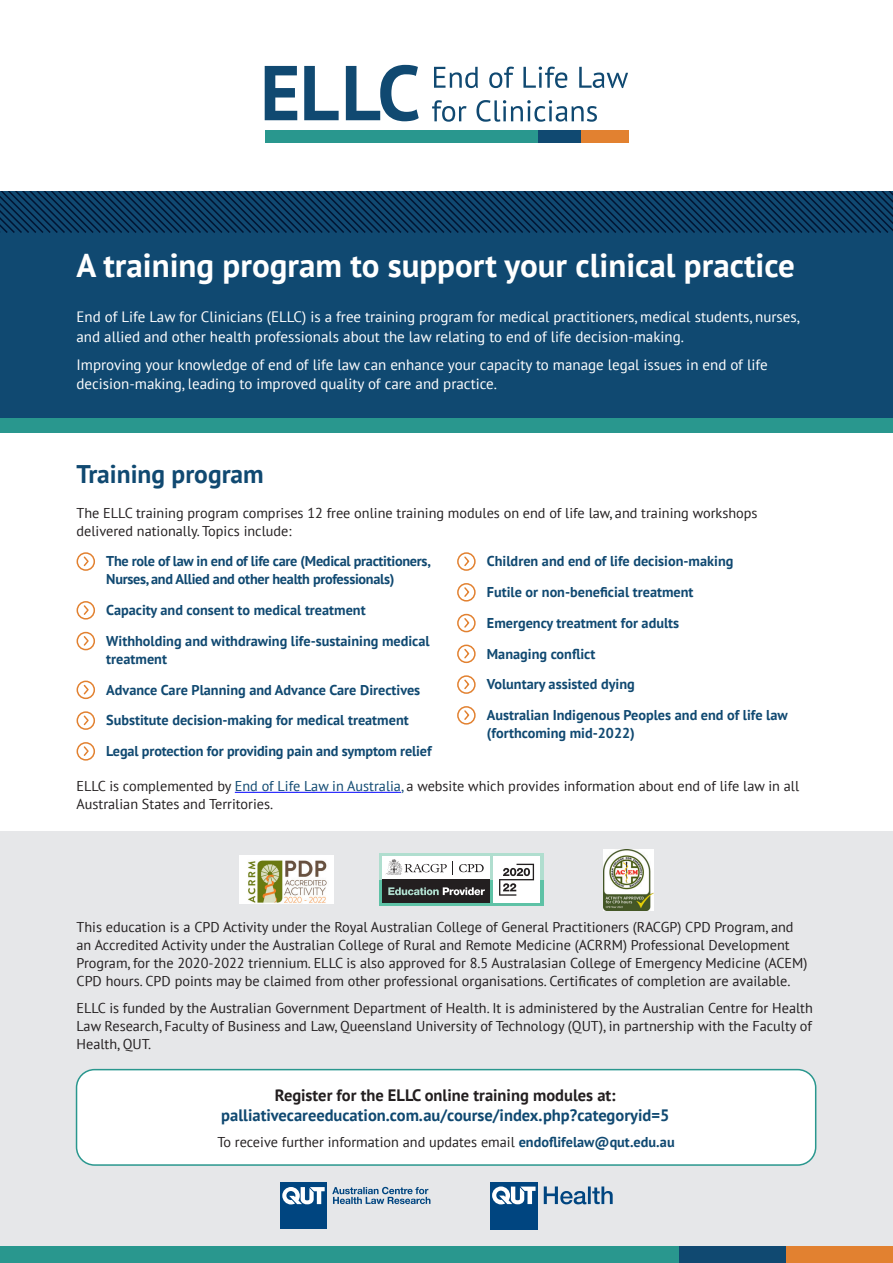
<style>
.page{position:relative;width:893px;height:1263px;background:#fff}
.page>*{position:absolute;margin:0;border:0;box-sizing:border-box;transform-origin:0 0}
.Body{font:700 33px "PT Sans";color:#fff}
.Body-2{font:700 25.5px "PT Sans";color:#104971}
.Body-3{font:700 16.5px/19.5px "PT Sans";color:#104971;text-align:center}
.Body-4{font:15px/19.5px "PT Sans";color:#fff}
.Body-5{font:14.25px/18px "PT Sans";color:#231f20}
.Learning{font:700 14.25px/18px "PT Sans";color:#104971}
.Learning-2{font:700 14.25px/18px "PT Sans";letter-spacing:-.02em;color:#104971}
.s1{color:#104971}
.s2{color:#231f20}
.s3{font-weight:700;color:#104971}
</style>
<div class="page">
<div style="left:0;top:191px;width:893px;height:241px;background:#104971"></div>
<svg style="left:0;top:191px;width:893px;height:42px"></svg>
<svg style="left:432px;top:100px;width:165px;height:22px"></svg>
<svg style="left:434px;top:67px;width:194px;height:21px"></svg>
<svg style="left:265px;top:65px;width:154px;height:56px"></svg>
<div style="left:265px;top:130px;width:273px;height:12px;background:#29978e"></div>
<div style="left:538px;top:130px;width:43px;height:12px;background:#104971"></div>
<div style="left:581px;top:130px;width:47px;height:12px;background:#e28130"></div>
<div style="left:0;top:418px;width:893px;height:14px;background:#29978e"></div>
<svg style="left:83px;top:556px;width:6px;height:11px"></svg>
<div style="left:77px;top:552px;width:18px;height:19px;border:2px solid #e28130;border-radius:50%"></div>
<svg style="left:83px;top:605px;width:6px;height:10px"></svg>
<div style="left:77px;top:601px;width:18px;height:19px;border:2px solid #e28130;border-radius:50%"></div>
<svg style="left:83px;top:636px;width:6px;height:10px"></svg>
<div style="left:77px;top:632px;width:18px;height:18px;border:2px solid #e28130;border-radius:50%"></div>
<svg style="left:83px;top:684px;width:6px;height:11px"></svg>
<div style="left:77px;top:681px;width:18px;height:18px;border:2px solid #e28130;border-radius:50%"></div>
<svg style="left:83px;top:715px;width:6px;height:11px"></svg>
<div style="left:77px;top:711px;width:18px;height:19px;border:2px solid #e28130;border-radius:50%"></div>
<svg style="left:83px;top:746px;width:6px;height:10px"></svg>
<div style="left:77px;top:742px;width:18px;height:19px;border:2px solid #e28130;border-radius:50%"></div>
<svg style="left:464px;top:556px;width:6px;height:10px"></svg>
<div style="left:457px;top:552px;width:19px;height:19px;border:2px solid #e28130;border-radius:50%"></div>
<svg style="left:464px;top:587px;width:6px;height:10px"></svg>
<div style="left:457px;top:583px;width:19px;height:19px;border:2px solid #e28130;border-radius:50%"></div>
<svg style="left:464px;top:618px;width:6px;height:10px"></svg>
<div style="left:457px;top:614px;width:19px;height:18px;border:2px solid #e28130;border-radius:50%"></div>
<svg style="left:464px;top:648px;width:6px;height:11px"></svg>
<div style="left:457px;top:645px;width:19px;height:18px;border:2px solid #e28130;border-radius:50%"></div>
<svg style="left:464px;top:679px;width:6px;height:11px"></svg>
<div style="left:457px;top:675px;width:19px;height:19px;border:2px solid #e28130;border-radius:50%"></div>
<svg style="left:464px;top:710px;width:6px;height:10px"></svg>
<div style="left:457px;top:706px;width:19px;height:19px;border:2px solid #e28130;border-radius:50%"></div>
<hr style="left:235px;top:792px;width:166px;height:1px;background:#00f">
<div style="left:0;top:831px;width:893px;height:432px;background:#e6e7e9"></div>
<div style="left:379px;top:880px;width:164px;height:26px;background:#5ec2a6"></div>
<svg style="left:379px;top:853px;width:164px;height:27px"></svg>
<div style="left:382px;top:857px;width:108px;height:46px;background:#fff"></div>
<div style="left:494px;top:857px;width:46px;height:46px;background:#fff"></div>
<svg style="left:459px;top:864px;width:25px;height:8px"></svg>
<svg style="left:386px;top:859px;width:67px;height:16px"></svg>
<svg style="left:499px;top:864px;width:35px;height:32px"></svg>
<div style="left:382px;top:880px;width:108px;height:23px;background:#231f20"></div>
<svg style="left:388px;top:887px;width:97px;height:8px"></svg>
<img style="left:240px;top:856px;width:94px;height:47px">
<img style="left:604px;top:849px;width:49px;height:61px">
<div style="left:77px;top:1069px;width:739px;height:96px;background:#fff;border-radius:18px"></div>
<div style="left:76px;top:1069px;width:740px;height:97px;border:2px solid #29978e;border-radius:18px"></div>
<div style="left:490px;top:1182px;width:48px;height:47px;background:#004580"></div>
<svg style="left:492px;top:1186px;width:44px;height:18px"></svg>
<svg style="left:544px;top:1186px;width:69px;height:18px"></svg>
<div style="left:280px;top:1182px;width:47px;height:47px;background:#004580"></div>
<svg style="left:282px;top:1187px;width:43px;height:17px"></svg>
<svg style="left:332px;top:1187px;width:98px;height:17px"></svg>
<div style="left:0;top:1247px;width:679px;height:16px;background:#29978e"></div>
<div style="left:679px;top:1247px;width:107px;height:16px;background:#104971"></div>
<div style="left:786px;top:1247px;width:107px;height:16px;background:#e28130"></div>
<p class="Body" style="left:77px;top:244px;width:720px">A training program to support your clinical practice</p>
<p class="Body-4" style="left:77px;top:307px;width:725px">End of Life Law for Clinicians (ELLC) is a free training program for medical practitioners, medical students, nurses, and allied and other health professionals about the law relating to end of life decision-making.</p>
<p class="Body-4" style="left:77px;top:354px;width:693px">Improving your knowledge of end of life law can enhance your capacity to manage legal issues in end of life decision-making, leading to improved quality of care and practice.</p>
<p class="Body-2" style="left:77px;top:457px;width:189px">Training program</p>
<p class="Body-5" style="left:77px;top:503px;width:682px">The ELLC training program comprises 12 free online training modules on end of life law, and training workshops delivered nationally. Topics include:</p>
<p class="Learning-2" style="left:106px;top:552px;width:326px">The role of law in end of life care (Medical practitioners,<br>Nurses, and Allied and other health professionals)</p>
<p class="Learning" style="left:106px;top:601px;width:261px">Capacity and consent to medical treatment</p>
<p class="Learning" style="left:106px;top:632px;width:325px">Withholding and withdrawing life-sustaining medical treatment</p>
<p class="Learning" style="left:106px;top:680px;width:315px">Advance Care Planning and Advance Care Directives</p>
<p class="Learning" style="left:106px;top:711px;width:304px">Substitute decision-making for medical treatment</p>
<p class="Learning" style="left:106px;top:742px;width:327px">Legal protection for providing pain and symptom relief</p>
<p class="Learning" style="left:487px;top:552px;width:248px">Children and end of life decision‑making</p>
<p class="Learning" style="left:487px;top:583px;width:208px">Futile or non-beneficial treatment</p>
<p class="Learning" style="left:487px;top:614px;width:194px">Emergency treatment for adults</p>
<p class="Learning" style="left:487px;top:644px;width:110px">Managing conflict</p>
<p class="Learning" style="left:487px;top:675px;width:149px">Voluntary assisted dying</p>
<p class="Learning" style="left:487px;top:706px;width:302px">Australian Indigenous Peoples and end of life law (forthcoming mid-2022)</p>
<p class="Body-5" style="left:77px;top:777px;width:724px">ELLC is complemented by <span class="s1">End of Life Law in Australia,</span> a website which provides information about end of life law in all<br>Australian States and Territories.</p>
<p class="Body-5" style="left:77px;top:918px;width:732px">This education is a CPD Activity under the Royal Australian College of General Practitioners (RACGP) CPD Program, and an Accredited Activity under the Australian College of Rural and Remote Medicine (ACRRM) Professional Development Program, for the 2020-2022 triennium. ELLC is also approved for 8.5 Australasian College of Emergency Medicine (ACEM)<br>CPD hours. CPD points may be claimed from other professional organisations. Certificates of completion are available.</p>
<p class="Body-5" style="left:77px;top:998px;width:738px;text-align:justify">ELLC is funded by the Australian Government Department of Health. It is administered by the Australian Centre for Health Law Research, Faculty of Business and Law, Queensland University of Technology (QUT), in partnership with the Faculty of Health, QUT.</p>
<p class="Body-3" style="left:221px;top:1085px;width:450px"><span class="s2">Register for the ELLC online training modules at: </span>palliativecareeducation.com.au/course/index.php?categoryid=5</p>
<p class="Body-5" style="left:217px;top:1133px;width:459px">To receive further information and updates email <span class="s3">endoflifelaw@qut.edu.au</span></p>
</div>
